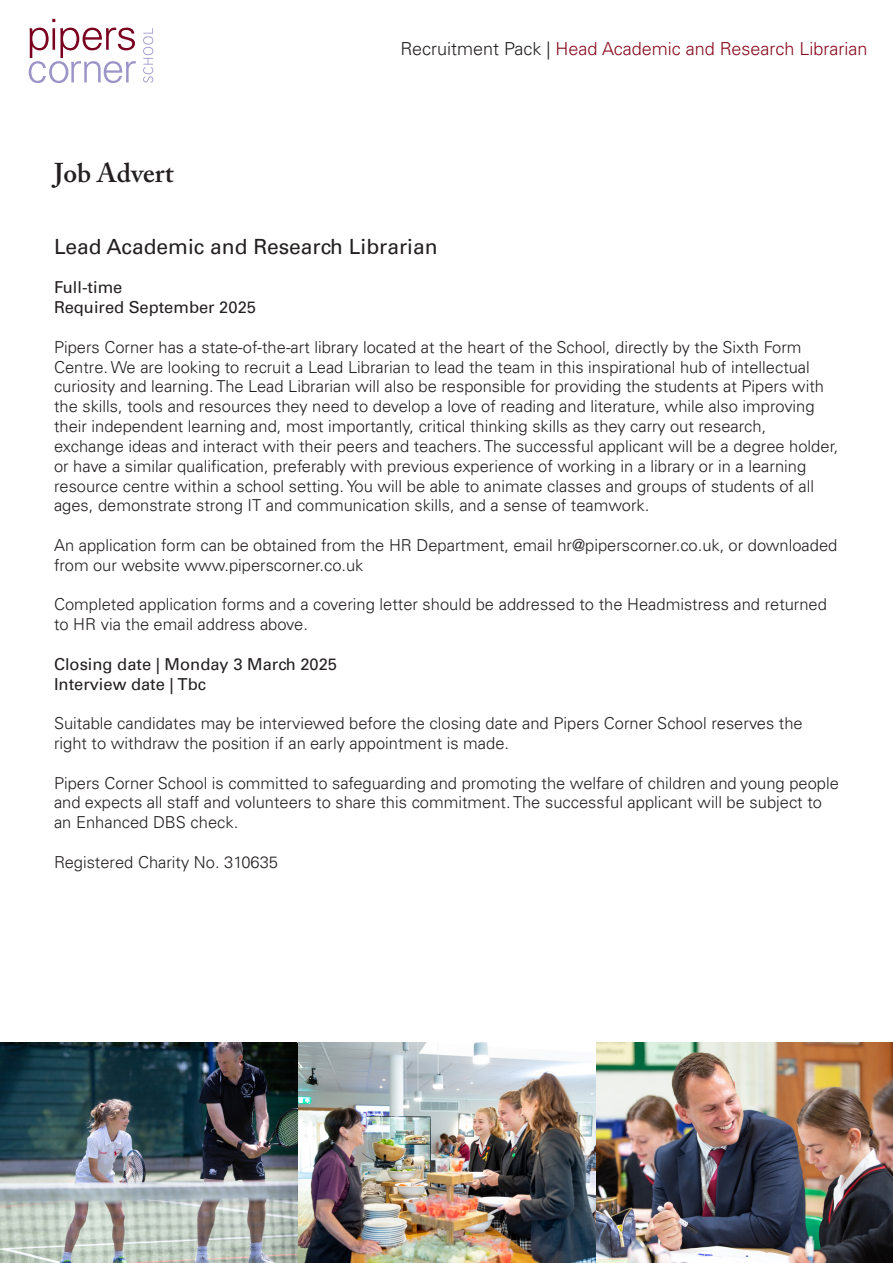
<style>
.page{position:relative;width:893px;height:1263px;background:#fff}
.page>*{position:absolute;margin:0;border:0;box-sizing:border-box;transform-origin:0 0}
.t1{font:600 27px "Adobe Caslon Pro";color:#231f20}
.t2{font:21px "Univers LT Pro 55 Roman";color:#231f20}
.t3{font:300 18px "Univers LT Pro 45";color:#880b1e}
.Table_bold{font:300 16.5px/19.8px "Univers LT Pro 45";color:#231f20}
.t4{font:16.5px "Univers LT Pro 55 Roman";color:#231f20}
.s1{color:#231f20}
</style>
<div class="page">
<img style="left:0;top:1042px;width:893px;height:221px">
<svg style="left:29px;top:28px;width:107px;height:55px"></svg>
<svg style="left:143px;top:28px;width:10px;height:55px"></svg>
<p class="t1" style="left:54px;top:157px;width:121px">Job Advert</p>
<p class="t3" style="left:401px;top:37px;width:468px"><span class="s1">Recruitment Pack |</span> Head Academic and Research Librarian</p>
<p class="t2" style="left:54px;top:232px;width:385px">Lead Academic and Research Librarian</p>
<p class="t4" style="left:54px;top:276px;width:70px">Full-time</p>
<p class="t4" style="left:54px;top:296px;width:203px">Required September 2025</p>
<p class="Table_bold" style="left:54px;top:337px;width:786px">Pipers Corner has a state-of-the-art library located at the heart of the School, directly by the Sixth Form Centre. We are looking to recruit a Lead Librarian to lead the team in this inspirational hub of intellectual curiosity and learning. The Lead Librarian will also be responsible for providing the students at Pipers with the skills, tools and resources they need to develop a love of reading and literature, while also improving their independent learning and, most importantly, critical thinking skills as they carry out research, exchange ideas and interact with their peers and teachers. The successful applicant will be a degree holder, or have a similar qualification, preferably with previous experience of working in a library or in a learning resource centre within a school setting. You will be able to animate classes and groups of students of all ages, demonstrate strong IT and communication skills, and a sense of teamwork.</p>
<p class="Table_bold" style="left:54px;top:535px;width:785px">An application form can be obtained from the HR Department, email hr@piperscorner.co.uk, or downloaded from our website www.piperscorner.co.uk</p>
<p class="Table_bold" style="left:54px;top:594px;width:774px">Completed application forms and a covering letter should be addressed to the Headmistress and returned to HR via the email address above.</p>
<p class="t4" style="left:54px;top:652px;width:285px">Closing date | Monday 3 March 2025</p>
<p class="t4" style="left:54px;top:672px;width:153px">Interview date | Tbc</p>
<p class="Table_bold" style="left:54px;top:713px;width:750px">Suitable candidates may be interviewed before the closing date and Pipers Corner School reserves the right to withdraw the position if an early appointment is made.</p>
<p class="Table_bold" style="left:54px;top:772px;width:786px">Pipers Corner School is committed to safeguarding and promoting the welfare of children and young people and expects all staff and volunteers to share this commitment. The successful applicant will be subject to an Enhanced DBS check.</p>
<p class="Table_bold" style="left:54px;top:851px;width:226px">Registered Charity No. 310635</p>
</div>
